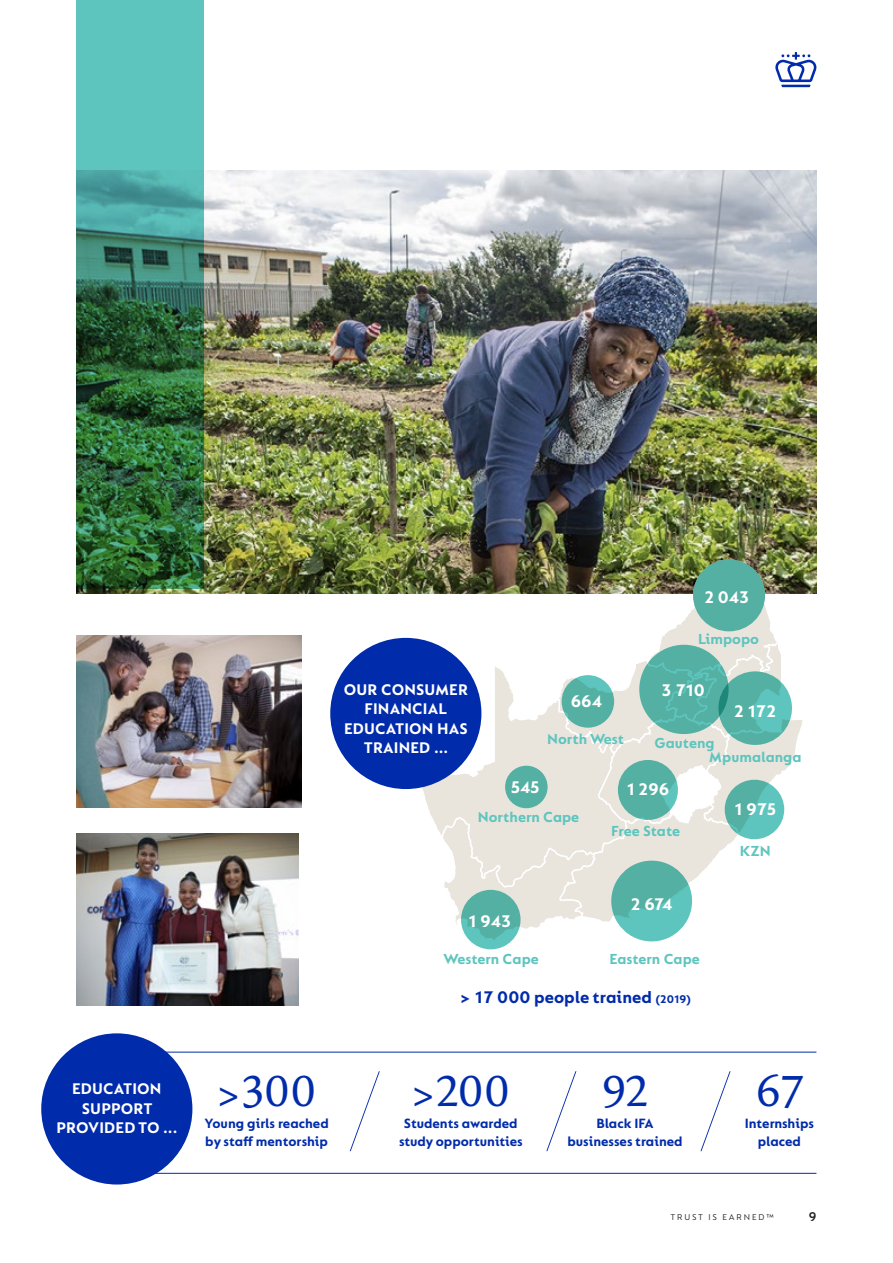
<style>
.page{position:relative;width:893px;height:1263px;background:#fff}
.page>*{position:absolute;margin:0;border:0;box-sizing:border-box;transform-origin:0 0}
.t1{font:45px "FS Brabo";letter-spacing:-.015em;color:#002baa}
.t2{font:700 18px "FS Lucas";color:#fff}
.t3{font:700 18px "FS Lucas";color:#002baa}
.t4{font:700 16.5px/19.5px "FS Lucas";letter-spacing:.01em;color:#fff;text-align:center}
.t5{font:700 15.6px "FS Lucas";color:#5ec5be}
.t6{font:700 14.4px/17.7px "FS Lucas";color:#002baa;text-align:center}
.t7{font:600 13.5px "FS Lucas";color:#231f20}
.t8{font:9px "FS Lucas";letter-spacing:.21em;color:#231f20}
.s1{font-size:12px}
</style>
<div class="page">
<img style="left:77px;top:170px;width:739px;height:423px">
<img style="left:77px;top:636px;width:224px;height:172px">
<img style="left:77px;top:833px;width:222px;height:173px">
<svg style="left:77px;top:0;width:127px;height:589px;background:#3f896e"></svg>
<hr style="left:92px;top:1052px;width:724px;height:1px;background:#002baa">
<hr style="left:92px;top:1173px;width:724px;height:1px;background:#002baa">
<svg style="left:546px;top:1071px;width:31px;height:81px"></svg>
<svg style="left:349px;top:1071px;width:31px;height:81px"></svg>
<svg style="left:700px;top:1071px;width:31px;height:81px"></svg>
<svg style="left:414px;top:781px;width:26px;height:51px"></svg>
<svg style="left:440px;top:563px;width:365px;height:379px"></svg>
<svg style="left:461px;top:890px;width:60px;height:59px;background:#58b6ab"></svg>
<svg style="left:618px;top:760px;width:60px;height:60px;background:#56b2a6"></svg>
<svg style="left:562px;top:675px;width:52px;height:53px;background:#58b3a8"></svg>
<svg style="left:725px;top:780px;width:59px;height:59px;background:#5abbb2"></svg>
<svg style="left:611px;top:861px;width:81px;height:80px;background:#59b9af"></svg>
<svg style="left:639px;top:645px;width:90px;height:89px;background:#56b2a7"></svg>
<svg style="left:718px;top:671px;width:74px;height:74px;background:#57b5ab"></svg>
<div style="left:505px;top:766px;width:43px;height:42px;background:#55b0a4;border-radius:50%"></div>
<div style="left:693px;top:559px;width:72px;height:72px;background:#55b0a4;border-radius:50%"></div>
<div style="left:330px;top:638px;width:151px;height:151px;background:#002baa;border-radius:50%"></div>
<div style="left:41px;top:1033px;width:151px;height:151px;background:#002baa;border-radius:50%"></div>
<svg style="left:775px;top:52px;width:42px;height:35px"></svg>
<p class="t4" style="left:56px;top:1079px;width:122px">EDUCATION<br>SUPPORT<br>PROVIDED TO ...</p>
<p class="t2" style="left:704px;top:586px;width:46px">2 043</p>
<p class="t5" style="left:698px;top:629px;width:62px">Limpopo</p>
<p class="t4" style="left:344px;top:679px;width:126px">OUR CONSUMER<br>FINANCIAL<br>EDUCATION HAS<br>TRAINED ...</p>
<p class="t2" style="left:511px;top:777px;width:31px">545</p>
<p class="t2" style="left:571px;top:690px;width:33px">664</p>
<p class="t5" style="left:547px;top:730px;width:78px">North West</p>
<p class="t2" style="left:661px;top:680px;width:45px">3 710</p>
<p class="t2" style="left:734px;top:701px;width:43px">2 172</p>
<p class="t5" style="left:655px;top:734px;width:62px">Gauteng</p>
<p class="t5" style="left:709px;top:748px;width:94px">Mpumalanga</p>
<p class="t2" style="left:627px;top:779px;width:44px">1 296</p>
<p class="t5" style="left:478px;top:808px;width:103px">Northern Cape</p>
<p class="t5" style="left:611px;top:822px;width:71px">Free State</p>
<p class="t2" style="left:734px;top:799px;width:44px">1 975</p>
<p class="t5" style="left:740px;top:841px;width:32px">KZN</p>
<p class="t2" style="left:631px;top:894px;width:43px">2 674</p>
<p class="t2" style="left:469px;top:911px;width:44px">1 943</p>
<p class="t5" style="left:443px;top:950px;width:97px">Western Cape</p>
<p class="t5" style="left:609px;top:950px;width:92px">Eastern Cape</p>
<p class="t3" style="left:460px;top:987px;width:232px">&gt; 17 000 people trained <span class="s1">(2019)</span></p>
<p class="t1" style="left:216px;top:1057px;width:102px">&gt;300</p>
<p class="t6" style="left:204px;top:1114px;width:126px;text-align:left">Young girls reached by staff mentorship</p>
<p class="t1" style="left:411px;top:1057px;width:101px">&gt;200</p>
<p class="t6" style="left:399px;top:1114px;width:125px">Students awarded study opportunities</p>
<p class="t1" style="left:602px;top:1057px;width:47px">92</p>
<p class="t6" style="left:567px;top:1114px;width:117px">Black IFA businesses trained</p>
<p class="t1" style="left:756px;top:1057px;width:48px">67</p>
<p class="t6" style="left:745px;top:1114px;width:71px">Internships placed</p>
<p class="t8" style="left:670px;top:1211px;width:105px">TRUST IS EARNED™</p>
<p class="t7" style="left:809px;top:1209px;width:9px">9</p>
</div>
